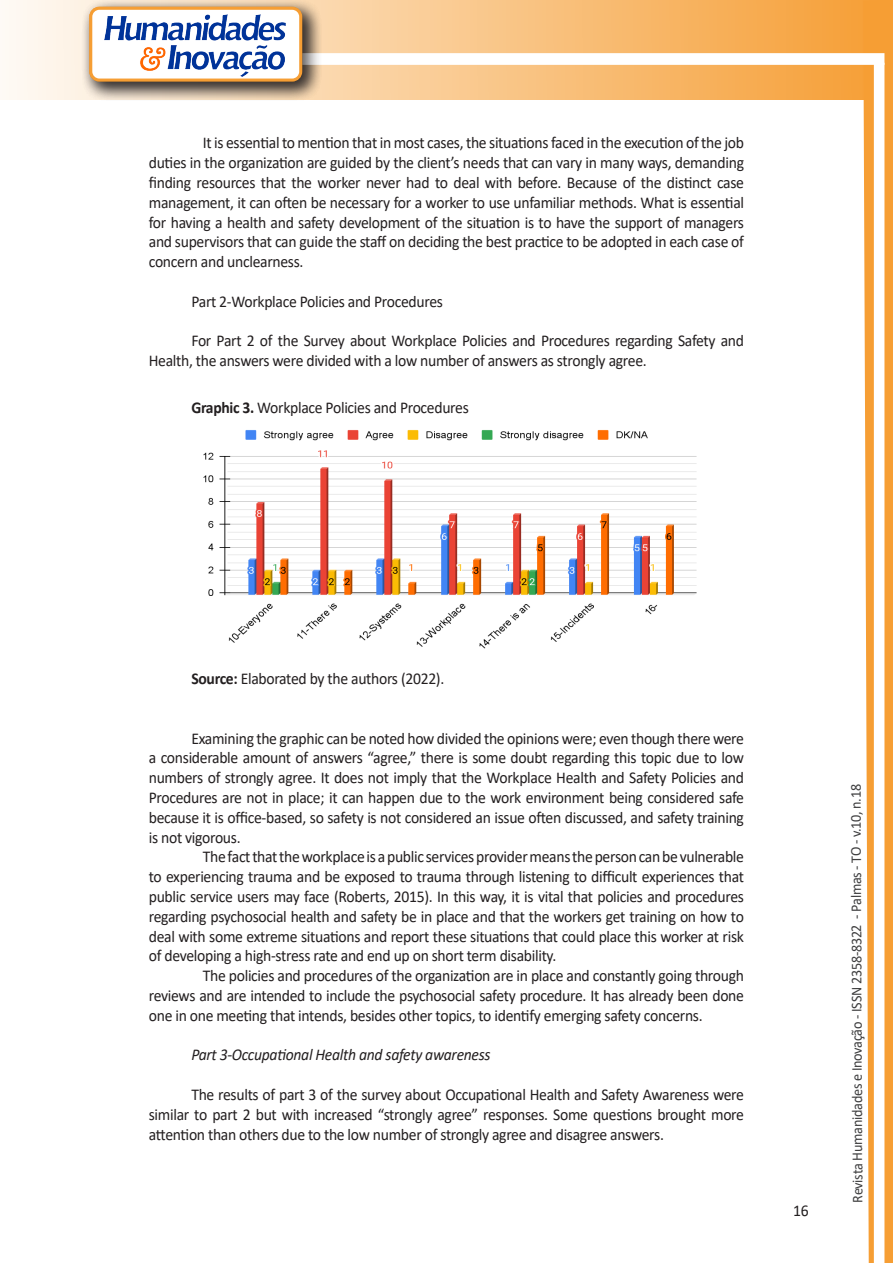
<style>
.page{position:relative;width:893px;height:1263px;background:#fff}
.page>*{position:absolute;margin:0;border:0;box-sizing:border-box;transform-origin:0 0}
.texto{font:16.5px/19.8px "Calibri";letter-spacing:-.02em;color:#231f20;text-align:justify;scale:.95 1}
.texto-2{font:italic 16.5px "Calibri";letter-spacing:-.02em;color:#231f20;scale:.95 1}
.t1{font:15px "Calibri";letter-spacing:-.025em;color:#3e3e3f;scale:.95 1}
.s1{font-weight:700}
</style>
<div class="page">
<svg style="left:5px;top:0;width:858px;height:100px;background:#f9c484"></svg>
<div style="left:302px;top:53px;width:582px;height:12px;background:#fff;border:2px solid #fff"></div>
<svg style="left:863px;top:0;width:30px;height:1263px"></svg>
<div style="left:81px;top:0;width:241px;height:102px;background:#231f20;opacity:.75"></div>
<div style="left:91px;top:8px;width:210px;height:72px;background:#fff;border-radius:9px"></div>
<img style="left:104px;top:14px;width:181px;height:62px">
<div style="left:89px;top:7px;width:213px;height:75px;border:3px solid #f69e34;border-radius:9px"></div>
<img style="left:203px;top:430px;width:494px;height:219px">
<p class="texto" style="left:149px;top:133px;width:628px;text-indent:54px">It is essential to mention that in most cases, the situations faced in the execution of the job duties in the organization are guided by the client’s needs that can vary in many ways, demanding finding resources that the worker never had to deal with before. Because of the distinct case management, it can often be necessary for a worker to use unfamiliar methods. What is essential for having a health and safety development of the situation is to have the support of managers and supervisors that can guide the staff on deciding the best practice to be adopted in each case of concern and unclearness.</p>
<p class="texto" style="left:191px;top:291px;width:266px">Part 2-Workplace Policies and Procedures</p>
<p class="texto" style="left:149px;top:331px;width:628px;text-indent:43px">For Part 2 of the Survey about Workplace Policies and Procedures regarding Safety and<br>Health, the answers were divided with a low number of answers as strongly agree.</p>
<p class="texto" style="left:191px;top:397px;width:294px"><span class="s1">Graphic 3.</span> Workplace Policies and Procedures</p>
<p class="texto" style="left:191px;top:668px;width:268px"><span class="s1">Source:</span> Elaborated by the authors (2022).</p>
<p class="texto" style="left:149px;top:728px;width:628px;text-indent:43px">Examining the graphic can be noted how divided the opinions were; even though there were a considerable amount of answers “agree,” there is some doubt regarding this topic due to low numbers of strongly agree. It does not imply that the Workplace Health and Safety Policies and Procedures are not in place; it can happen due to the work environment being considered safe because it is office-based, so safety is not considered an issue often discussed, and safety training is not vigorous.</p>
<p class="texto" style="left:149px;top:846px;width:628px;text-indent:54px">The fact that the workplace is a public services provider means the person can be vulnerable to experiencing trauma and be exposed to trauma through listening to difficult experiences that public service users may face (Roberts, 2015). In this way, it is vital that policies and procedures regarding psychosocial health and safety be in place and that the workers get training on how to deal with some extreme situations and report these situations that could place this worker at risk of developing a high-stress rate and end up on short term disability.</p>
<p class="texto" style="left:149px;top:965px;width:628px;text-indent:54px">The policies and procedures of the organization are in place and constantly going through reviews and are intended to include the psychosocial safety procedure. It has already been done one in one meeting that intends, besides other topics, to identify emerging safety concerns.</p>
<p class="texto-2" style="left:191px;top:1043px;width:317px">Part 3-Occupational Health and safety awareness</p>
<p class="texto" style="left:149px;top:1084px;width:628px;text-indent:43px">The results of part 3 of the survey about Occupational Health and Safety Awareness were similar to part 2 but with increased “strongly agree” responses. Some questions brought more attention than others due to the low number of strongly agree and disagree answers.</p>
<p class="texto" style="left:793px;top:1200px;width:18px">16</p>
<p class="t1" style="left:846px;top:1203px;width:442px;rotate:-90deg">Revista Humanidades e Inovação - ISSN 2358-8322 - Palmas - TO - v.10, n.18</p>
</div>
